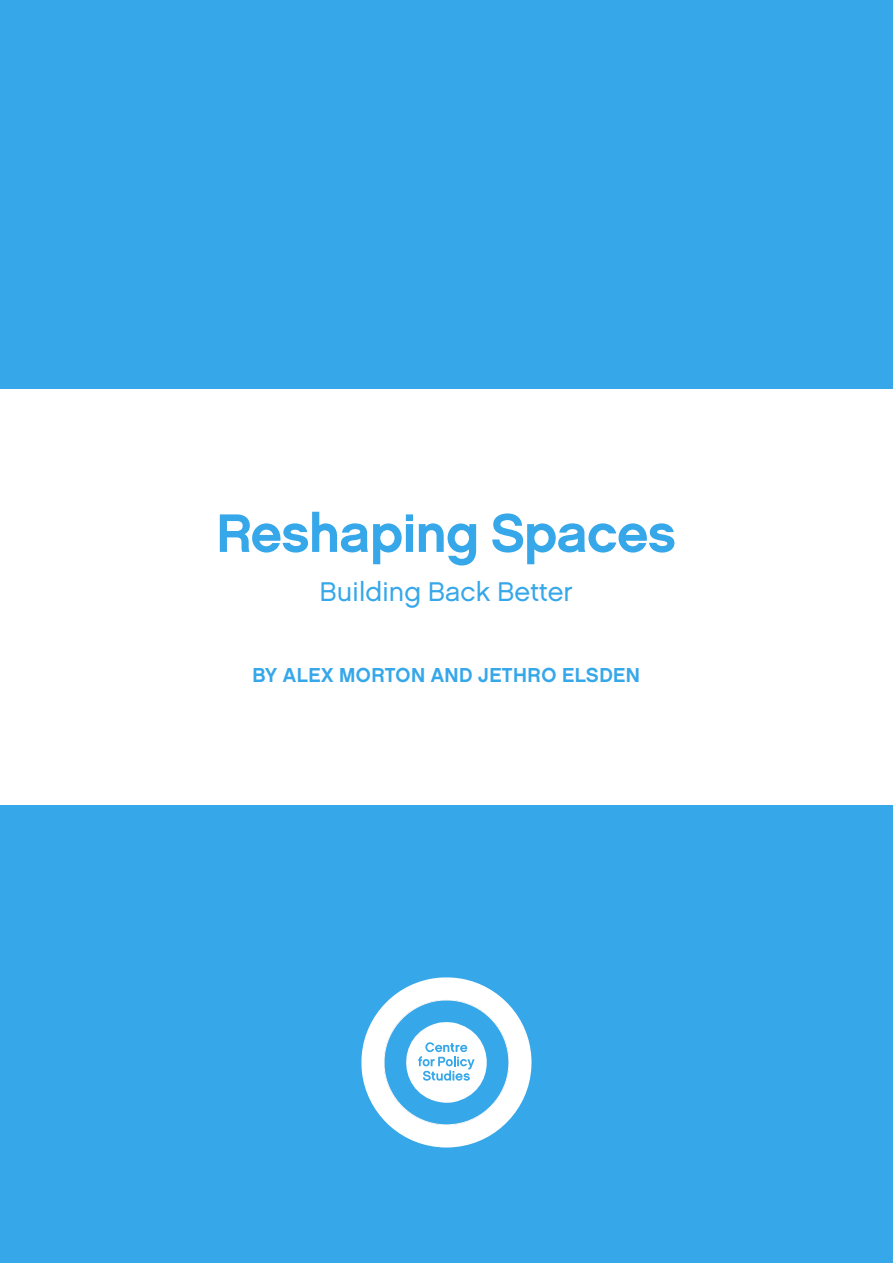
<style>
.page{position:relative;width:893px;height:1263px;background:#36a7e9}
.page>*{position:absolute;margin:0;border:0;box-sizing:border-box;transform-origin:0 0}
.t1{font:54px "Chalet New York Nineteen Sixty";letter-spacing:-.015em;color:#36a7e9}
.t2{font:27px "Chalet London Nineteen Sixty";letter-spacing:.005em;color:#36a7e9}
.t3{font:20.1px "Chalet New York Nineteen Sixty";letter-spacing:.02em;color:#36a7e9}
</style>
<div class="page">
<div style="left:0;top:389px;width:893px;height:415px;background:#fff"></div>
<svg style="left:361px;top:977px;width:170px;height:170px"></svg>
<h1 class="t1" style="left:216px;top:500px;width:461px">Reshaping Spaces</h1>
<h2 class="t2" style="left:320px;top:575px;width:255px">Building Back Better</h2>
<p class="t3" style="left:252px;top:663px;width:389px">BY ALEX MORTON AND JETHRO ELSDEN</p>
</div>
